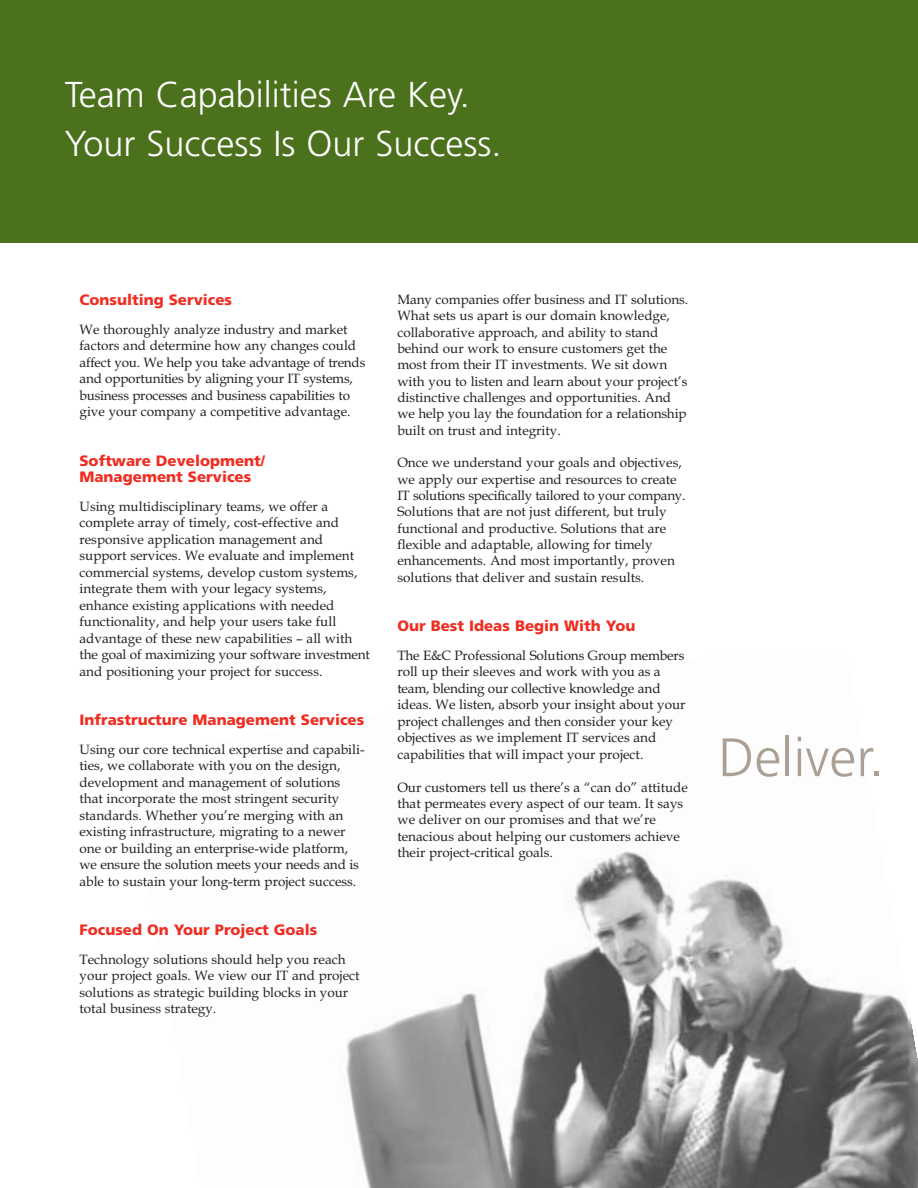
<style>
.page{position:relative;width:918px;height:1188px;background:#fff}
.page>*{position:absolute;margin:0;border:0;box-sizing:border-box;transform-origin:0 0}
.t1{font:300 54px "Frutiger";color:#aba095}
.t2{font:300 36px/49.5px "Frutiger";color:#fff}
.t3{font:900 15px/16.5px "Frutiger";color:#ee2e22}
.t4{font:13.5px/16.5px "Book Antiqua";color:#231f20}
</style>
<div class="page">
<img style="left:346px;top:851px;width:572px;height:337px">
<div style="left:0;top:0;width:918px;height:243px;background:#4b711c"></div>
<h2 class="t2" style="left:65px;top:72px;width:438px">Team Capabilities Are Key.<br>Your Success Is Our Success.</h2>
<p class="t3" style="left:80px;top:293px;width:154px">Consulting Services</p>
<p class="t4" style="left:80px;top:323px;width:287px">We thoroughly analyze industry and market factors and determine how any changes could affect you. We help you take advantage of trends and opportunities by aligning your IT systems, business processes and business capabilities to give your company a competitive advantage.</p>
<p class="t3" style="left:80px;top:454px;width:187px">Software Development/<br>Management Services</p>
<p class="t4" style="left:80px;top:500px;width:292px">Using multidisciplinary teams, we offer a complete array of timely, cost-effective and responsive application management and support services. We evaluate and implement commercial systems, develop custom systems, integrate them with your legacy systems, enhance existing applications with needed functionality, and help your users take full advantage of these new capabilities – all with the goal of maximizing your software investment and positioning your project for success.</p>
<p class="t3" style="left:80px;top:713px;width:286px">Infrastructure Management Services</p>
<p class="t4" style="left:80px;top:743px;width:287px">Using our core technical expertise and capabili&shy;ties, we collaborate with you on the design, development and management of solutions that incorporate the most stringent security standards. Whether you’re merging with an existing infrastructure, migrating to a newer one or building an enterprise-wide platform, we ensure the solution meets your needs and is able to sustain your long-term project success.</p>
<p class="t3" style="left:80px;top:923px;width:239px">Focused On Your Project Goals</p>
<p class="t4" style="left:80px;top:953px;width:282px">Technology solutions should help you reach your project goals. We view our IT and project solutions as strategic building blocks in your total business strategy.</p>
<p class="t4" style="left:397px;top:293px;width:292px">Many companies offer business and IT solutions.<br>What sets us apart is our domain knowledge, collaborative approach, and ability to stand behind our work to ensure customers get the most from their IT investments. We sit down with you to listen and learn about your project’s distinctive challenges and opportunities. And we help you lay the foundation for a relationship built on trust and integrity.</p>
<p class="t4" style="left:397px;top:456px;width:290px">Once we understand your goals and objectives, we apply our expertise and resources to create IT solutions specifically tailored to your company.<br>Solutions that are not just different, but truly functional and productive. Solutions that are flexible and adaptable, allowing for timely enhancements. And most importantly, proven solutions that deliver and sustain results.</p>
<p class="t3" style="left:397px;top:619px;width:240px">Our Best Ideas Begin With You</p>
<p class="t4" style="left:397px;top:649px;width:290px">The E&amp;C Professional Solutions Group members roll up their sleeves and work with you as a team, blending our collective knowledge and ideas. We listen, absorb your insight about your project challenges and then consider your key objectives as we implement IT services and capabilities that will impact your project.</p>
<p class="t4" style="left:397px;top:780px;width:292px">Our customers tell us there’s a “can do” attitude that permeates every aspect of our team. It says we deliver on our promises and that we’re tenacious about helping our customers achieve their project-critical goals.</p>
<h1 class="t1" style="left:718px;top:736px;width:167px">Deliver.</h1>
</div>
